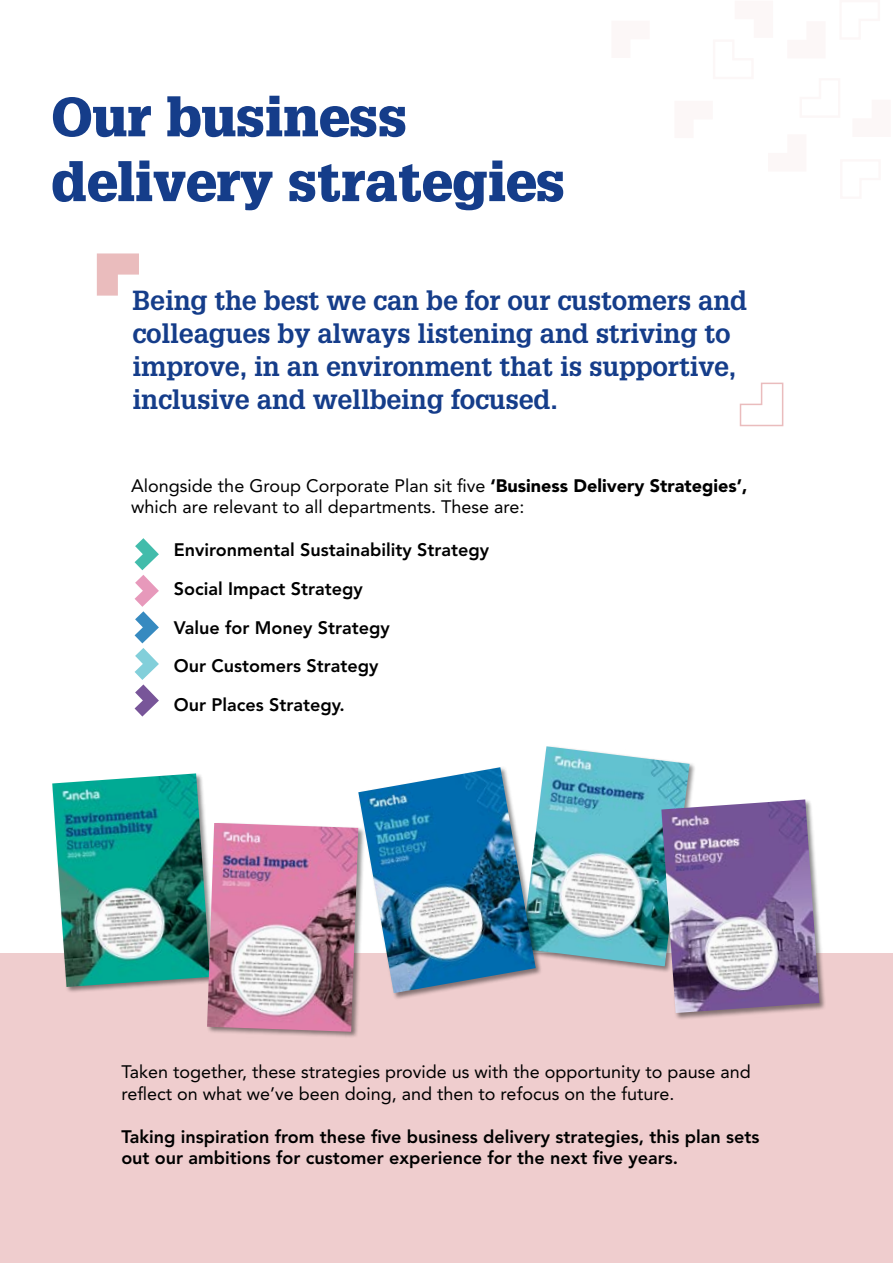
<style>
.page{position:relative;width:893px;height:1263px;background:#fff}
.page>*{position:absolute;margin:0;border:0;box-sizing:border-box;transform-origin:0 0}
.t1{font:900 54px/64.8px "Glypha LT Std";color:#153d8a}
.t2{font:700 27px/33px "Glypha LT Std";letter-spacing:-.01em;color:#153d8a}
.t3{font:800 18px/38.5px "Avenir LT Std";color:#000}
.t4{font:18px/21.6px "Avenir LT Std";color:#000}
.s1{font-weight:900}
</style>
<div class="page">
<div style="left:0;top:953px;width:893px;height:310px;background:#efcdce"></div>
<svg style="left:97px;top:253px;width:42px;height:43px"></svg>
<svg style="left:739px;top:382px;width:45px;height:45px"></svg>
<div style="left:520px;top:745px;width:176px;height:228px;background:#000;opacity:.45"></div>
<img style="left:522px;top:746px;width:168px;height:220px">
<div style="left:51px;top:772px;width:167px;height:222px;background:#000;opacity:.45"></div>
<img style="left:52px;top:773px;width:158px;height:214px">
<div style="left:660px;top:799px;width:167px;height:221px;background:#000;opacity:.45"></div>
<img style="left:661px;top:799px;width:158px;height:214px">
<div style="left:206px;top:822px;width:160px;height:217px;background:#000;opacity:.45"></div>
<img style="left:207px;top:823px;width:151px;height:209px">
<div style="left:357px;top:766px;width:186px;height:234px;background:#000;opacity:.45"></div>
<img style="left:358px;top:767px;width:178px;height:226px">
<svg style="left:135px;top:538px;width:24px;height:178px"></svg>
<h1 class="t1" style="left:51px;top:85px;width:515px">Our business delivery strategies</h1>
<h2 class="t2" style="left:133px;top:284px;width:616px">Being the best we can be for our customers and colleagues by always listening and striving to improve, in an environment that is supportive, inclusive and wellbeing focused.</h2>
<p class="t4" style="left:131px;top:475px;width:618px">Alongside the Group Corporate Plan sit five <span class="s1">‘Business Delivery Strategies’, </span>which are relevant to all departments. These are:</p>
<p class="t3" style="left:174px;top:531px;width:317px">Environmental Sustainability Strategy<br>Social Impact Strategy<br>Value for Money Strategy<br>Our Customers Strategy<br>Our Places Strategy.</p>
<p class="t4" style="left:121px;top:1061px;width:631px">Taken together, these strategies provide us with the opportunity to pause and reflect on what we’ve been doing, and then to refocus on the future.</p>
<p class="t3" style="left:121px;top:1126px;width:640px;line-height:21.6px">Taking inspiration from these five business delivery strategies, this plan sets out our ambitions for customer experience for the next five years.</p>
</div>
